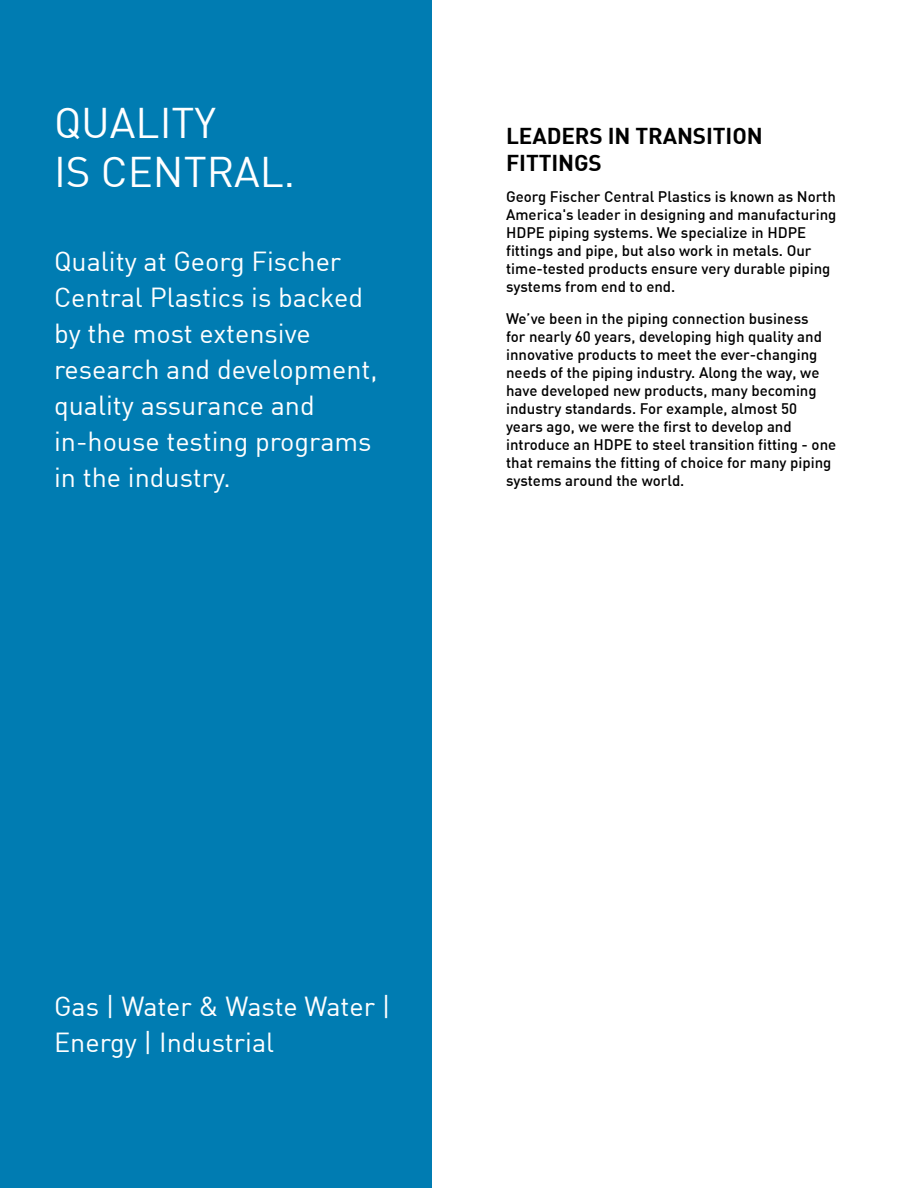
<style>
.page{position:relative;width:918px;height:1188px;background:#fff}
.page>*{position:absolute;margin:0;border:0;box-sizing:border-box;transform-origin:0 0}
.t1{font:42px/49.5px "DIN";color:#fff}
.t2{font:27px/36px "DIN";color:#fff}
.t3{font:27px/36px "DIN";letter-spacing:-.02em;color:#fff}
.t4{font:700 22.5px/27px "DIN";letter-spacing:-.005em;color:#000}
.t5{font:500 15px/18px "DIN";color:#000}
</style>
<div class="page">
<div style="left:0;top:0;width:432px;height:1188px;background:#007cb2"></div>
<h1 class="t1" style="left:54px;top:97px;width:243px">Quality<br>is Central.</h1>
<h2 class="t2" style="left:54px;top:242px;width:325px">Quality at Georg Fischer<br>Central Plastics is backed by the most extensive research and development, quality assurance and in-house testing programs in the industry.</h2>
<h3 class="t4" style="left:506px;top:121px;width:258px">LEADERS IN TRANSITION<br>FITTINGS</h3>
<p class="t5" style="left:506px;top:187px;width:332px">Georg Fischer Central Plastics is known as North America's leader in designing and manufacturing HDPE piping systems. We specialize in HDPE fittings and pipe, but also work in metals. Our time-tested products ensure very durable piping systems from end to end.</p>
<p class="t5" style="left:506px;top:309px;width:332px">We’ve been in the piping connection business<br>for nearly 60 years, developing high quality and innovative products to meet the ever-changing needs of the piping industry. Along the way, we have developed new products, many becoming industry standards. For example, almost 50 years ago, we were the first to develop and introduce an HDPE to steel transition fitting - one that remains the fitting of choice for many piping systems around the world.</p>
<h2 class="t3" style="left:54px;top:988px;width:338px">Gas | Water &amp; Waste Water |<br>Energy | I ndustrial</h2>
</div>
